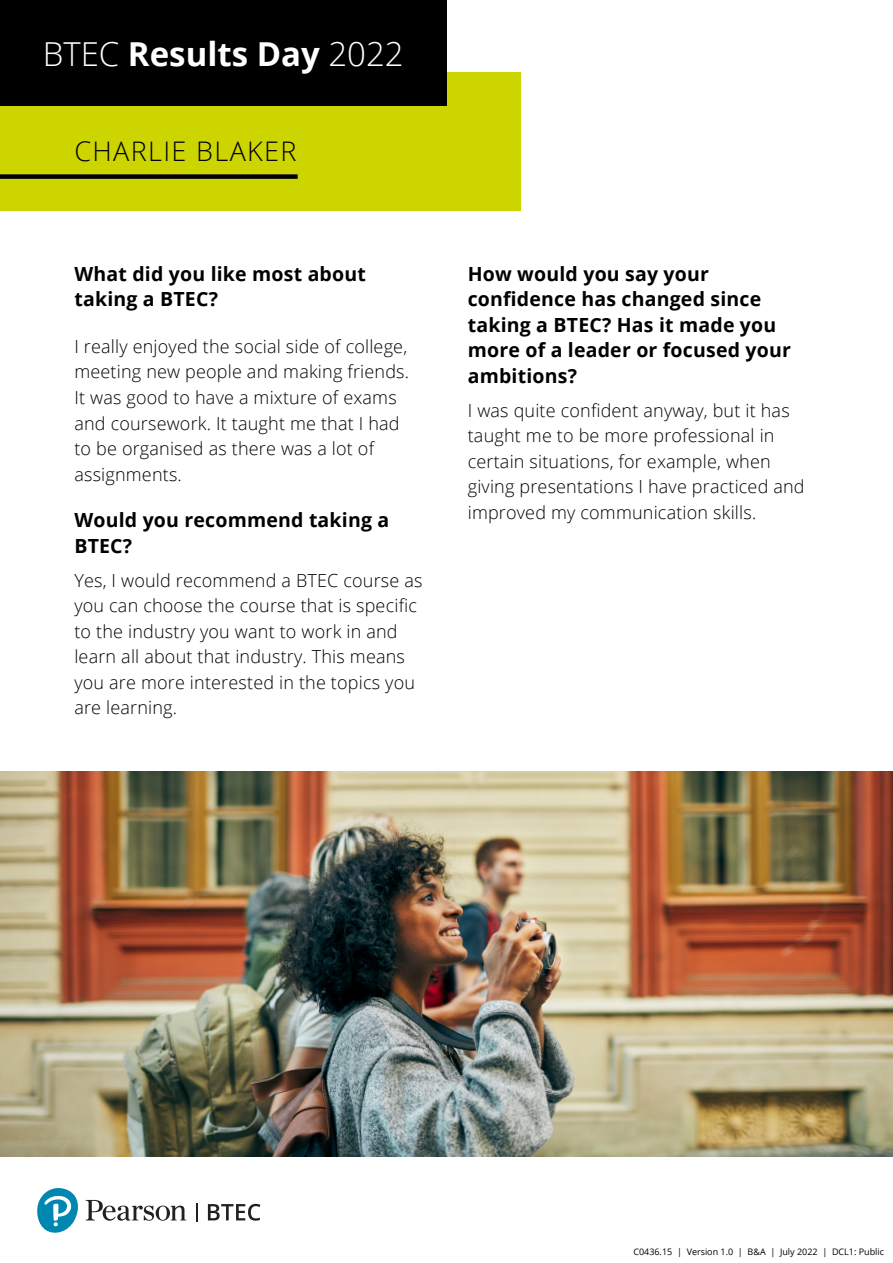
<style>
.page{position:relative;width:893px;height:1263px;background:#fff}
.page>*{position:absolute;margin:0;border:0;box-sizing:border-box;transform-origin:0 0}
.t1{font:700 33px "Open Sans";color:#fff}
.t2{font:300 27px "Open Sans";letter-spacing:.05em;color:#000}
.t3{font:700 19.5px/25.5px "Open Sans";letter-spacing:.01em;color:#000}
.t4{font:300 18px/25.5px "Open Sans";letter-spacing:.01em;color:#000}
.t5{font:9px "Open Sans";color:#000}
.s1{font-weight:300}
</style>
<div class="page">
<div style="left:0;top:72px;width:521px;height:138px;background:#cdd500"></div>
<div style="left:0;top:0;width:446px;height:105px;background:#000"></div>
<svg style="left:37px;top:1188px;width:149px;height:45px"></svg>
<svg style="left:196px;top:1203px;width:2px;height:18px"></svg>
<svg style="left:208px;top:1204px;width:52px;height:17px"></svg>
<div style="left:0;top:174px;width:298px;height:5px;background:#000"></div>
<img style="left:0;top:772px;width:893px;height:385px">
<h1 class="t1" style="left:43px;top:30px;width:363px"><span class="s1">BTEC</span> Results Day <span class="s1">2022</span></h1>
<h2 class="t2" style="left:74px;top:133px;width:224px">CHARLIE BLAKER</h2>
<p class="t3" style="left:74px;top:260px;width:293px">What did you like most about taking a BTEC?</p>
<p class="t4" style="left:74px;top:333px;width:336px">I really enjoyed the social side of college, meeting new people and making friends.<br>It was good to have a mixture of exams and coursework. It taught me that I had to be organised as there was a lot of assignments.</p>
<p class="t3" style="left:74px;top:507px;width:316px">Would you recommend taking a<br>BTEC?</p>
<p class="t4" style="left:74px;top:567px;width:350px">Yes, I would recommend a BTEC course as you can choose the course that is specific to the industry you want to work in and learn all about that industry. This means you are more interested in the topics you are learning.</p>
<p class="t3" style="left:468px;top:260px;width:325px">How would you say your confidence has changed since taking a BTEC? Has it made you more of a leader or focused your ambitions?</p>
<p class="t4" style="left:468px;top:397px;width:338px">I was quite confident anyway, but it has taught me to be more professional in certain situations, for example, when giving presentations I have practiced and improved my communication skills.</p>
<p class="t5" style="left:633px;top:1245px;width:252px">C0436.15 | Version 1.0 | B&amp;A | July 2022 | DCL1: Public</p>
</div>
